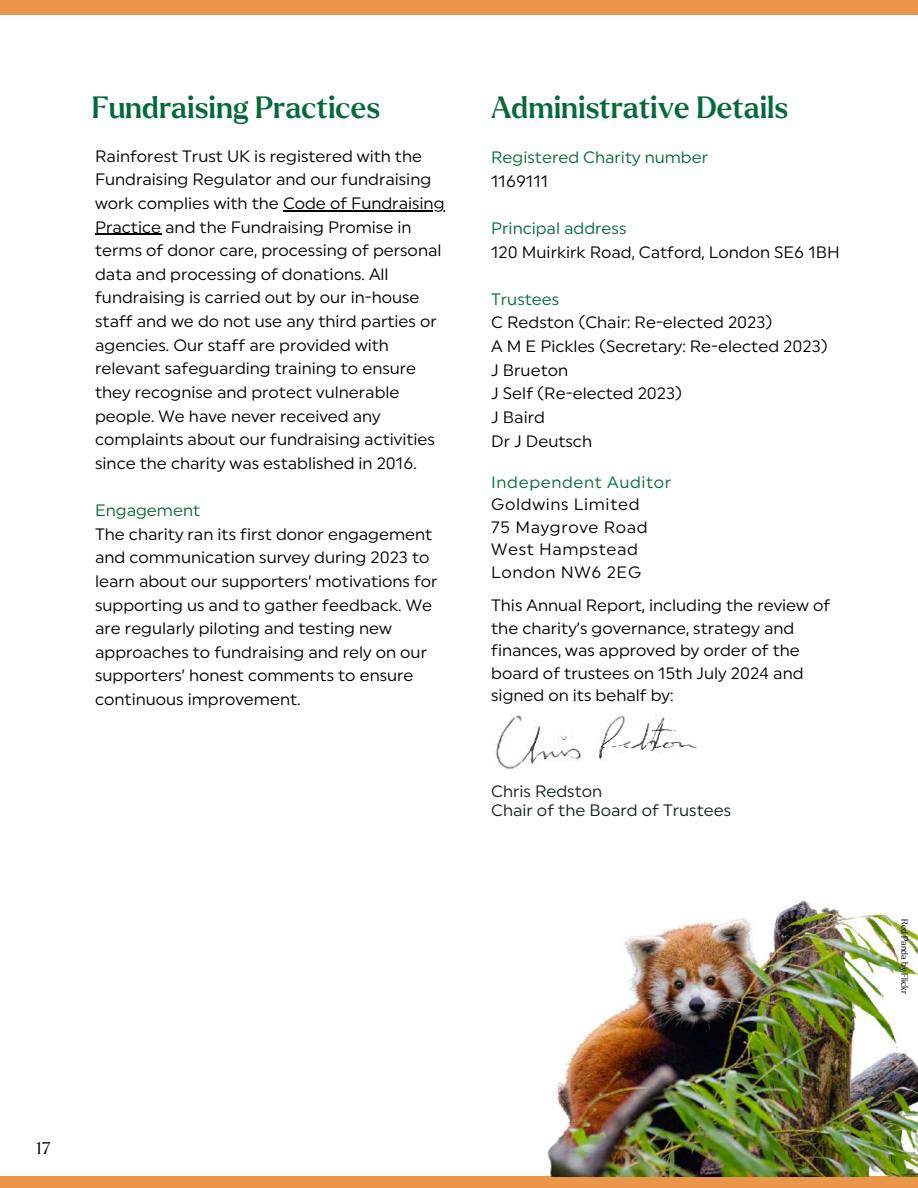
<style>
.page{position:relative;width:918px;height:1188px;background:#fff}
.page>*{position:absolute;margin:0;border:0;box-sizing:border-box;transform-origin:0 0}
.t1{font:500 30px "Larken";color:#046a38}
.t2{font:16.5px/23.7px "Uniform";color:#000}
.t3{font:16.5px "Uniform";color:#046a38}
.t4{font:16.5px/22.5px "Uniform";letter-spacing:.04em;color:#000}
.t5{font:16.5px/19.2px "Uniform";color:#112019}
.t6{font:16.5px "Uniform";letter-spacing:.04em;color:#046a38}
.t7{font:300 16.5px "Larken";color:#000}
.t8{font:300 9px "Larken";color:#000}
</style>
<div class="page">
<div style="left:0;top:1176px;width:918px;height:12px;background:#eb964b"></div>
<img style="left:495px;top:715px;width:203px;height:54px">
<img style="left:547px;top:900px;width:371px;height:276px">
<div style="left:0;top:0;width:918px;height:14px;background:#eb964b"></div>
<hr style="left:283px;top:210px;width:162px;height:1px;background:#000">
<hr style="left:95px;top:234px;width:66px;height:1px;background:#000">
<h1 class="t1" style="left:92px;top:94px;width:290px">Fundraising Practices</h1>
<h1 class="t1" style="left:491px;top:94px;width:299px">Administrative Details</h1>
<p class="t3" style="left:491px;top:151px;width:218px">Registered Charity number</p>
<p class="t2" style="left:491px;top:171px;width:59px">1169111</p>
<p class="t3" style="left:491px;top:222px;width:137px">Principal address</p>
<p class="t2" style="left:491px;top:242px;width:350px">120 Muirkirk Road, Catford, London SE6 1BH</p>
<p class="t3" style="left:491px;top:292px;width:70px">Trustees</p>
<p class="t2" style="left:491px;top:313px;width:338px">C Redston (Chair: Re-elected 2023)<br>A M E Pickles (Secretary: Re-elected 2023)<br>J Brueton<br>J Self (Re-elected 2023)<br>J Baird<br>Dr J Deutsch</p>
<p class="t6" style="left:491px;top:475px;width:182px">Independent Auditor</p>
<p class="t4" style="left:491px;top:495px;width:158px">Goldwins Limited<br>75 Maygrove Road<br>West Hampstead<br>London NW6 2EG</p>
<p class="t2" style="left:491px;top:596px;width:341px;line-height:22.5px">This Annual Report, including the review of the charity’s governance, strategy and finances, was approved by order of the board of trustees on 15th July 2024 and signed on its behalf by:</p>
<p class="t2" style="left:95px;top:146px;width:351px">Rainforest Trust UK is registered with the Fundraising Regulator and our fundraising work complies with the Code of Fundraising Practice and the Fundraising Promise in terms of donor care, processing of personal data and processing of donations. All fundraising is carried out by our in-house staff and we do not use any third parties or agencies. Our staff are provided with relevant safeguarding training to ensure they recognise and protect vulnerable people. We have never received any complaints about our fundraising activities since the charity was established in 2016.</p>
<p class="t3" style="left:95px;top:504px;width:107px">Engagement</p>
<p class="t2" style="left:95px;top:524px;width:344px">The charity ran its first donor engagement and communication survey during 2023 to learn about our supporters’ motivations for supporting us and to gather feedback. We are regularly piloting and testing new approaches to fundraising and rely on our supporters’ honest comments to ensure continuous improvement.</p>
<p class="t5" style="left:491px;top:783px;width:241px">Chris Redston<br>Chair of the Board of Trustees</p>
<p class="t7" style="left:36px;top:1141px;width:16px">17</p>
<p class="t8" style="left:908px;top:919px;width:77px;rotate:90deg">Red Panda by Flickr</p>
</div>
